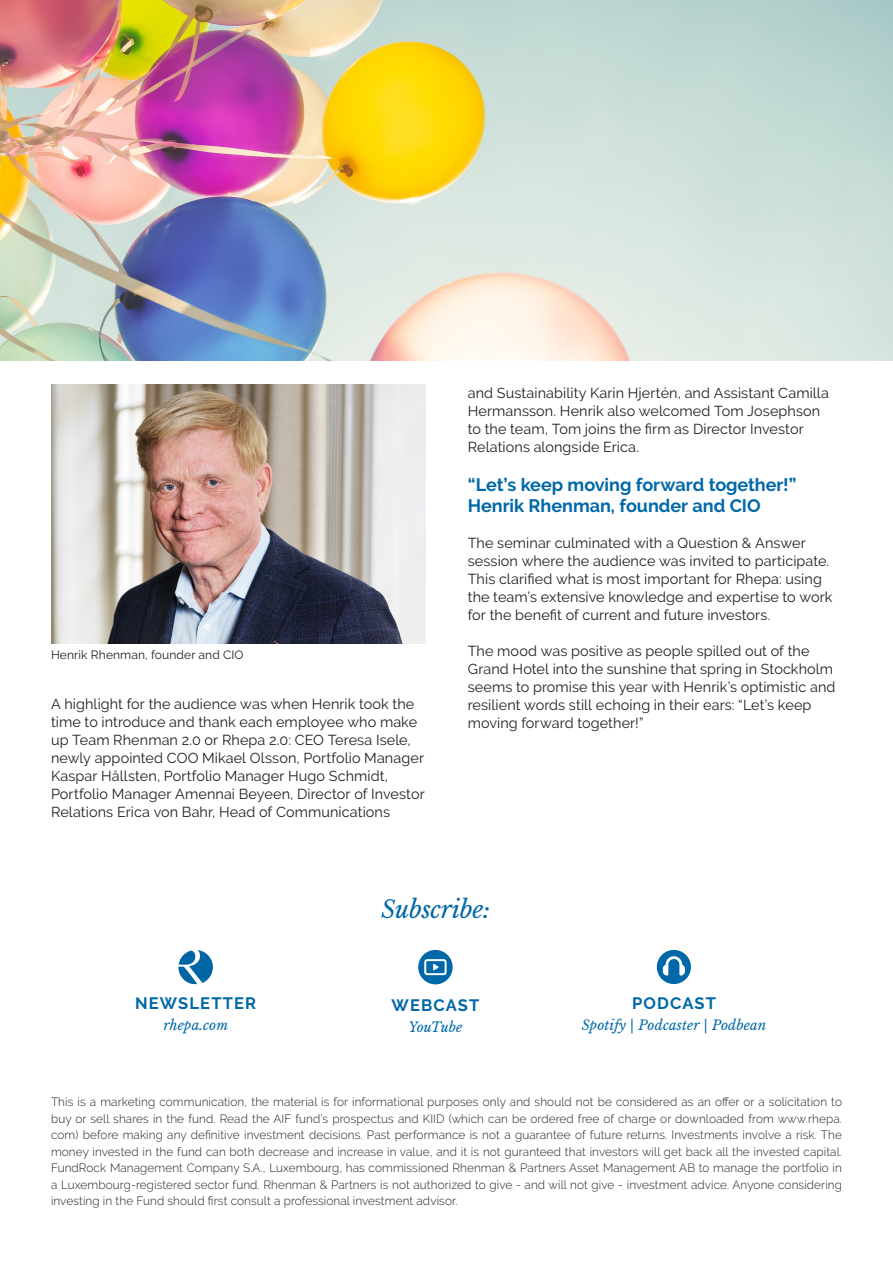
<style>
.page{position:relative;width:893px;height:1263px;background:#fff}
.page>*{position:absolute;margin:0;border:0;box-sizing:border-box;transform-origin:0 0}
.t1{font:italic 24px "Libre Baskerville";letter-spacing:-.01em;color:#0068a8}
.t2{font:700 18px/21px "Raleway";color:#0068a8}
.t3{font:700 16.5px "Raleway";letter-spacing:.07em;color:#0068a8}
.t4{font:14.4px/18px "Raleway";letter-spacing:.005em;color:#231f20}
.t5{font:italic 13.5px "Libre Baskerville";letter-spacing:.01em;color:#0068a8}
.t6{font:italic 13.5px "Libre Baskerville";letter-spacing:-.025em;color:#0068a8}
.t7{font:300 12px/16.5px "Raleway";letter-spacing:.01em;color:#231f20;text-align:justify}
.t8{font:12px "Raleway";letter-spacing:.01em;color:#231f20}
</style>
<div class="page">
<img style="left:0;top:0;width:893px;height:360px">
<img style="left:51px;top:384px;width:374px;height:260px">
<svg style="left:178px;top:950px;width:35px;height:34px"></svg>
<div style="left:657px;top:950px;width:34px;height:34px;background:#0068a8;border-radius:50%"></div>
<svg style="left:663px;top:956px;width:22px;height:19px"></svg>
<div style="left:418px;top:950px;width:35px;height:34px;background:#0068a8;border-radius:50%"></div>
<svg style="left:424px;top:959px;width:23px;height:16px"></svg>
<p class="t8" style="left:51px;top:648px;width:194px">Henrik Rhenman, founder and CIO</p>
<p class="t4" style="left:51px;top:695px;width:375px">A highlight for the audience was when Henrik took the time to introduce and thank each employee who make up Team Rhenman 2.0 or Rhepa 2.0: CEO Teresa Isele, newly appointed COO Mikael Olsson, Portfolio Manager Kaspar Hållsten, Portfolio Manager Hugo Schmidt, Portfolio Manager Amennai Beyeen, Director of Investor Relations Erica von Bahr, Head of Communications</p>
<p class="t4" style="left:468px;top:384px;width:363px">and Sustainability Karin Hjertén, and Assistant Camilla Hermansson. Henrik also welcomed Tom Josephson to the team, Tom joins the firm as Director Investor Relations alongside Erica.</p>
<p class="t2" style="left:468px;top:474px;width:330px">“Let’s keep moving forward together!”<br>Henrik Rhenman, founder and CIO</p>
<p class="t4" style="left:468px;top:534px;width:366px">The seminar culminated with a Question &amp; Answer session where the audience was invited to participate.<br>This clarified what is most important for Rhepa: using the team’s extensive knowledge and expertise to work for the benefit of current and future investors.</p>
<p class="t4" style="left:468px;top:642px;width:369px">The mood was positive as people spilled out of the Grand Hotel into the sunshine that spring in Stockholm seems to promise this year with Henrik’s optimistic and resilient words still echoing in their ears: “Let’s keep moving forward together!”</p>
<p class="t3" style="left:135px;top:994px;width:122px">NEWSLETTER</p>
<p class="t5" style="left:163px;top:1017px;width:66px">rhepa.com</p>
<p class="t1" style="left:381px;top:895px;width:111px">Subscribe:</p>
<p class="t3" style="left:392px;top:995px;width:89px">WEBCAST</p>
<p class="t6" style="left:409px;top:1019px;width:55px">YouTube</p>
<p class="t3" style="left:632px;top:994px;width:85px">PODCAST</p>
<p class="t5" style="left:582px;top:1017px;width:186px">Spotify | Podcaster | Podbean</p>
<p class="t7" style="left:51px;top:1094px;width:792px">This is a marketing communication, the material is for informational purposes only and should not be considered as an offer or a solicitation to buy or sell shares in the fund. Read the AIF fund’s prospectus and KIID (which can be ordered free of charge or downloaded from www.rhepa. com) before making any definitive investment decisions. Past performance is not a guarantee of future returns. Investments involve a risk. The money invested in the fund can both decrease and increase in value, and it is not guranteed that investors will get back all the invested capital.<br>FundRock Management Company S.A., Luxembourg, has commissioned Rhenman &amp; Partners Asset Management AB to manage the portfolio in a Luxembourg-registered sector fund. Rhenman &amp; Partners is not authorized to give - and will not give - investment advice. Anyone considering investing in the Fund should first consult a professional investment advisor.</p>
</div>
